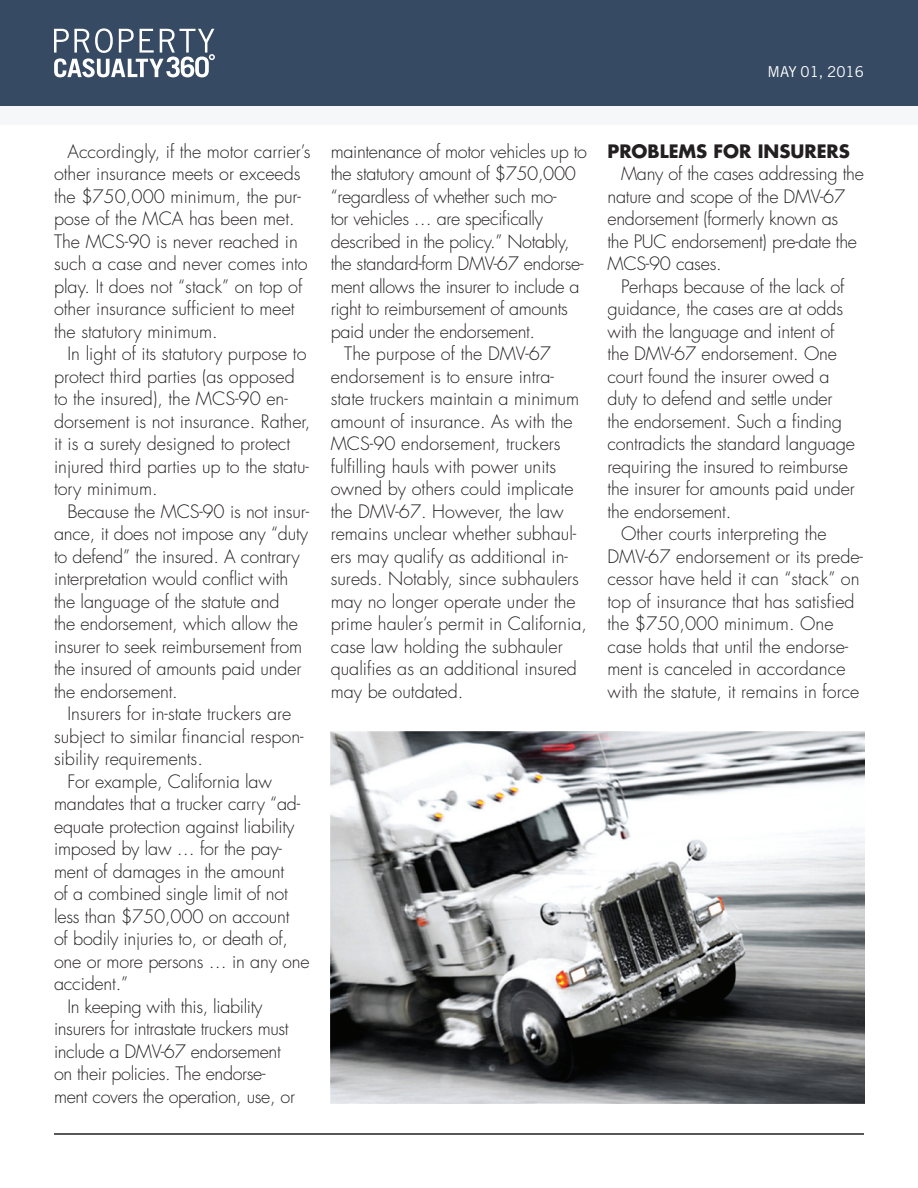
<style>
.page{position:relative;width:918px;height:1188px;background:#fff}
.page>*{position:absolute;margin:0;border:0;box-sizing:border-box;transform-origin:0 0}
.t1{font:300 18px/22.5px "Futura Std";letter-spacing:-.01em;color:#231f20}
.t2{font:700 18px "Futura Std";color:#231f20}
.t3{font:15px "Trade Gothic LT Std";letter-spacing:.005em;color:#fff}
</style>
<div class="page">
<div style="left:0;top:106px;width:918px;height:19px;background:#f5f7f8"></div>
<div style="left:0;top:0;width:918px;height:106px;background:#364a63"></div>
<svg style="left:54px;top:28px;width:161px;height:49px"></svg>
<hr style="left:54px;top:1133px;width:810px;height:2px;background:#231f20">
<img style="left:331px;top:732px;width:533px;height:371px">
<p class="t3" style="left:768px;top:63px;width:98px">May 01, 2016</p>
<p class="t1" style="left:54px;top:141px;width:258px;text-indent:14px">Accordingly, if the motor carrier’s other insurance meets or exceeds the $750,000 minimum, the pur&shy;pose of the MCA has been met.<br>The MCS-90 is never reached in such a case and never comes into play. It does not “stack” on top of other insurance sufficient to meet the statutory minimum.</p>
<p class="t1" style="left:54px;top:343px;width:258px;text-indent:14px">In light of its statutory purpose to protect third parties (as opposed to the insured), the MCS-90 en&shy;dorsement is not insurance. Rather, it is a surety designed to protect injured third parties up to the statu&shy;tory minimum.</p>
<p class="t1" style="left:54px;top:501px;width:257px;text-indent:14px">Because the MCS-90 is not insur&shy;ance, it does not impose any “duty to defend” the insured. A contrary interpretation would conflict with the language of the statute and<br>the endorsement, which allow the insurer to seek reimbursement from the insured of amounts paid under the endorsement.</p>
<p class="t1" style="left:68px;top:703px;width:225px">Insurers for in-state truckers are</p>
<p class="t1" style="left:54px;top:726px;width:251px">subject to similar financial respon-</p>
<p class="t1" style="left:54px;top:748px;width:150px">sibility requirements.</p>
<p class="t1" style="left:68px;top:771px;width:206px">For example, California law</p>
<p class="t1" style="left:54px;top:793px;width:248px">mandates that a trucker carry “ad-</p>
<p class="t1" style="left:54px;top:816px;width:242px">equate protection against liability</p>
<p class="t1" style="left:54px;top:838px;width:229px">imposed by law … for the pay-</p>
<p class="t1" style="left:54px;top:861px;width:232px">ment of damages in the amount</p>
<p class="t1" style="left:54px;top:883px;width:235px">of a combined single limit of not</p>
<p class="t1" style="left:54px;top:906px;width:237px">less than $750,000 on account</p>
<p class="t1" style="left:54px;top:928px;width:236px">of bodily injuries to, or death of,</p>
<p class="t1" style="left:54px;top:951px;width:257px">one or more persons … in any one</p>
<p class="t1" style="left:54px;top:973px;width:76px">accident.”</p>
<p class="t1" style="left:68px;top:996px;width:196px">In keeping with this, liability</p>
<p class="t1" style="left:54px;top:1018px;width:236px">insurers for intrastate truckers must</p>
<p class="t1" style="left:54px;top:1041px;width:228px">include a DMV-67 endorsement</p>
<p class="t1" style="left:54px;top:1063px;width:213px">on their policies. The endorse-</p>
<p class="t1" style="left:54px;top:1086px;width:243px">ment covers the operation, use, or</p>
<p class="t1" style="left:331px;top:141px;width:258px">maintenance of motor vehicles up to</p>
<p class="t1" style="left:331px;top:163px;width:247px">the statutory amount of $750,000</p>
<p class="t1" style="left:331px;top:186px;width:227px">“regardless of whether such mo-</p>
<p class="t1" style="left:331px;top:208px;width:214px">tor vehicles … are specifically</p>
<p class="t1" style="left:331px;top:231px;width:241px">described in the policy.” Notably,</p>
<p class="t1" style="left:331px;top:253px;width:254px">the standard-form DMV-67 endorse-</p>
<p class="t1" style="left:331px;top:276px;width:250px">ment allows the insurer to include a</p>
<p class="t1" style="left:331px;top:298px;width:239px">right to reimbursement of amounts</p>
<p class="t1" style="left:331px;top:321px;width:206px">paid under the endorsement.</p>
<p class="t1" style="left:344px;top:343px;width:208px">The purpose of the DMV-67</p>
<p class="t1" style="left:331px;top:366px;width:225px">endorsement is to ensure intra-</p>
<p class="t1" style="left:331px;top:388px;width:250px">state truckers maintain a minimum</p>
<p class="t1" style="left:331px;top:411px;width:244px">amount of insurance. As with the</p>
<p class="t1" style="left:331px;top:433px;width:231px">MCS-90 endorsement, truckers</p>
<p class="t1" style="left:331px;top:456px;width:227px">fulfilling hauls with power units</p>
<p class="t1" style="left:331px;top:478px;width:244px">owned by others could implicate</p>
<p class="t1" style="left:331px;top:501px;width:234px">the DMV-67. However, the law</p>
<p class="t1" style="left:331px;top:523px;width:247px">remains unclear whether subhaul-</p>
<p class="t1" style="left:331px;top:546px;width:239px">ers may qualify as additional in-</p>
<p class="t1" style="left:331px;top:568px;width:250px">sureds. Notably, since subhaulers</p>
<p class="t1" style="left:331px;top:591px;width:247px">may no longer operate under the</p>
<p class="t1" style="left:331px;top:613px;width:258px">prime hauler’s permit in California,</p>
<p class="t1" style="left:331px;top:636px;width:233px">case law holding the subhauler</p>
<p class="t1" style="left:331px;top:658px;width:248px">qualifies as an additional insured</p>
<p class="t1" style="left:331px;top:681px;width:134px">may be outdated.</p>
<p class="t2" style="left:608px;top:139px;width:242px">PROBLEMS FOR INSURERS</p>
<p class="t1" style="left:608px;top:163px;width:258px;text-indent:14px">Many of the cases addressing the nature and scope of the DMV-67 endorsement (formerly known as the PUC endorsement) pre-date the<br>MCS-90 cases.</p>
<p class="t1" style="left:621px;top:276px;width:225px">Perhaps because of the lack of</p>
<p class="t1" style="left:608px;top:298px;width:237px">guidance, the cases are at odds</p>
<p class="t1" style="left:608px;top:321px;width:228px">with the language and intent of</p>
<p class="t1" style="left:608px;top:343px;width:231px">the DMV-67 endorsement. One</p>
<p class="t1" style="left:608px;top:366px;width:224px">court found the insurer owed a</p>
<p class="t1" style="left:608px;top:388px;width:227px">duty to defend and settle under</p>
<p class="t1" style="left:608px;top:411px;width:236px">the endorsement. Such a finding</p>
<p class="t1" style="left:608px;top:433px;width:249px">contradicts the standard language</p>
<p class="t1" style="left:608px;top:456px;width:242px">requiring the insured to reimburse</p>
<p class="t1" style="left:608px;top:478px;width:249px">the insurer for amounts paid under</p>
<p class="t1" style="left:608px;top:501px;width:125px">the endorsement.</p>
<p class="t1" style="left:621px;top:523px;width:207px">Other courts interpreting the</p>
<p class="t1" style="left:608px;top:546px;width:257px">DMV-67 endorsement or its prede-</p>
<p class="t1" style="left:608px;top:568px;width:254px">cessor have held it can “stack” on</p>
<p class="t1" style="left:608px;top:591px;width:249px">top of insurance that has satisfied</p>
<p class="t1" style="left:608px;top:613px;width:228px">the $750,000 minimum. One</p>
<p class="t1" style="left:608px;top:636px;width:242px">case holds that until the endorse-</p>
<p class="t1" style="left:608px;top:658px;width:240px">ment is canceled in accordance</p>
<p class="t1" style="left:608px;top:681px;width:253px">with the statute, it remains in force</p>
</div>
